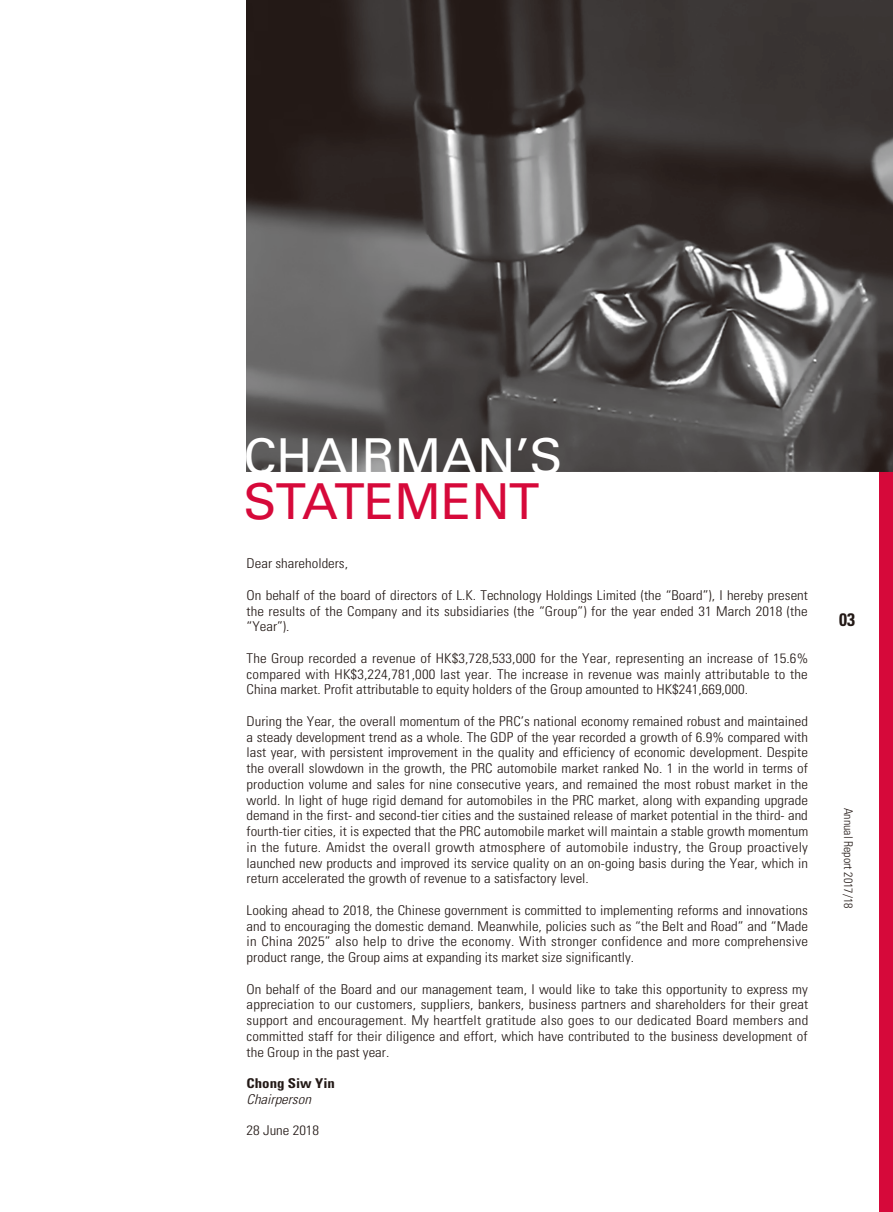
<style>
.page{position:relative;width:893px;height:1212px;background:#fff}
.page>*{position:absolute;margin:0;border:0;box-sizing:border-box;transform-origin:0 0}
.t1{font:49.5px "Univers LT Std";color:#fff}
.t2{font:49.5px "Univers LT Std";letter-spacing:-.01em;color:#d6093a}
.t3{font:700 condensed 18px "Univers LT Std";color:#231916}
.t4{font:300 condensed 13.5px/15.8px "Univers LT Std";color:#231916;text-align:justify;scale:1.1 1}
.t5{font:700 condensed 13.5px "Univers LT Std";color:#231916;scale:1.1 1}
.t6{font:italic 300 condensed 13.5px "Univers LT Std";color:#231916;scale:1.1 1}
.t7{font:300 condensed 12px "Univers LT Std";color:#231916}
</style>
<div class="page">
<div style="left:879px;top:0;width:14px;height:1212px;background:#d6093a"></div>
<img style="left:247px;top:0;width:646px;height:472px">
<h1 class="t1" style="left:243px;top:427px;width:321px">CHAIRMAN’S</h1>
<h1 class="t2" style="left:243px;top:472px;width:297px">STATEMENT</h1>
<p class="t4" style="left:247px;top:556px;width:94px">Dear shareholders,</p>
<p class="t4" style="left:247px;top:587px;width:512px">On behalf of the board of directors of L.K. Technology Holdings Limited (the “Board”), I hereby present the results of the Company and its subsidiaries (the “Group”) for the year ended 31 March 2018 (the “Year”).</p>
<p class="t4" style="left:247px;top:650px;width:512px">The Group recorded a revenue of HK$3,728,533,000 for the Year, representing an increase of 15.6% compared with HK$3,224,781,000 last year. The increase in revenue was mainly attributable to the China market. Profit attributable to equity holders of the Group amounted to HK$241,669,000.</p>
<p class="t4" style="left:247px;top:713px;width:512px">During the Year, the overall momentum of the PRC’s national economy remained robust and maintained a steady development trend as a whole. The GDP of the year recorded a growth of 6.9% compared with last year, with persistent improvement in the quality and efficiency of economic development. Despite the overall slowdown in the growth, the PRC automobile market ranked No. 1 in the world in terms of production volume and sales for nine consecutive years, and remained the most robust market in the world. In light of huge rigid demand for automobiles in the PRC market, along with expanding upgrade demand in the first- and second-tier cities and the sustained release of market potential in the third- and fourth-tier cities, it is expected that the PRC automobile market will maintain a stable growth momentum in the future. Amidst the overall growth atmosphere of automobile industry, the Group proactively launched new products and improved its service quality on an on-going basis during the Year, which in return accelerated the growth of revenue to a satisfactory level.</p>
<p class="t4" style="left:247px;top:902px;width:512px">Looking ahead to 2018, the Chinese government is committed to implementing reforms and innovations and to encouraging the domestic demand. Meanwhile, policies such as “the Belt and Road” and “Made in China 2025” also help to drive the economy. With stronger confidence and more comprehensive product range, the Group aims at expanding its market size significantly.</p>
<p class="t4" style="left:247px;top:981px;width:512px">On behalf of the Board and our management team, I would like to take this opportunity to express my appreciation to our customers, suppliers, bankers, business partners and shareholders for their great support and encouragement. My heartfelt gratitude also goes to our dedicated Board members and committed staff for their diligence and effort, which have contributed to the business development of the Group in the past year.</p>
<p class="t5" style="left:247px;top:1075px;width:82px">Chong Siw Yin</p>
<p class="t6" style="left:247px;top:1091px;width:60px">Chairperson</p>
<p class="t4" style="left:247px;top:1123px;width:67px">28 June 2018</p>
<h2 class="t3" style="left:839px;top:608px;width:17px">03</h2>
<p class="t7" style="left:855px;top:808px;width:102px;rotate:90deg">Annual Report 2017/18</p>
</div>
